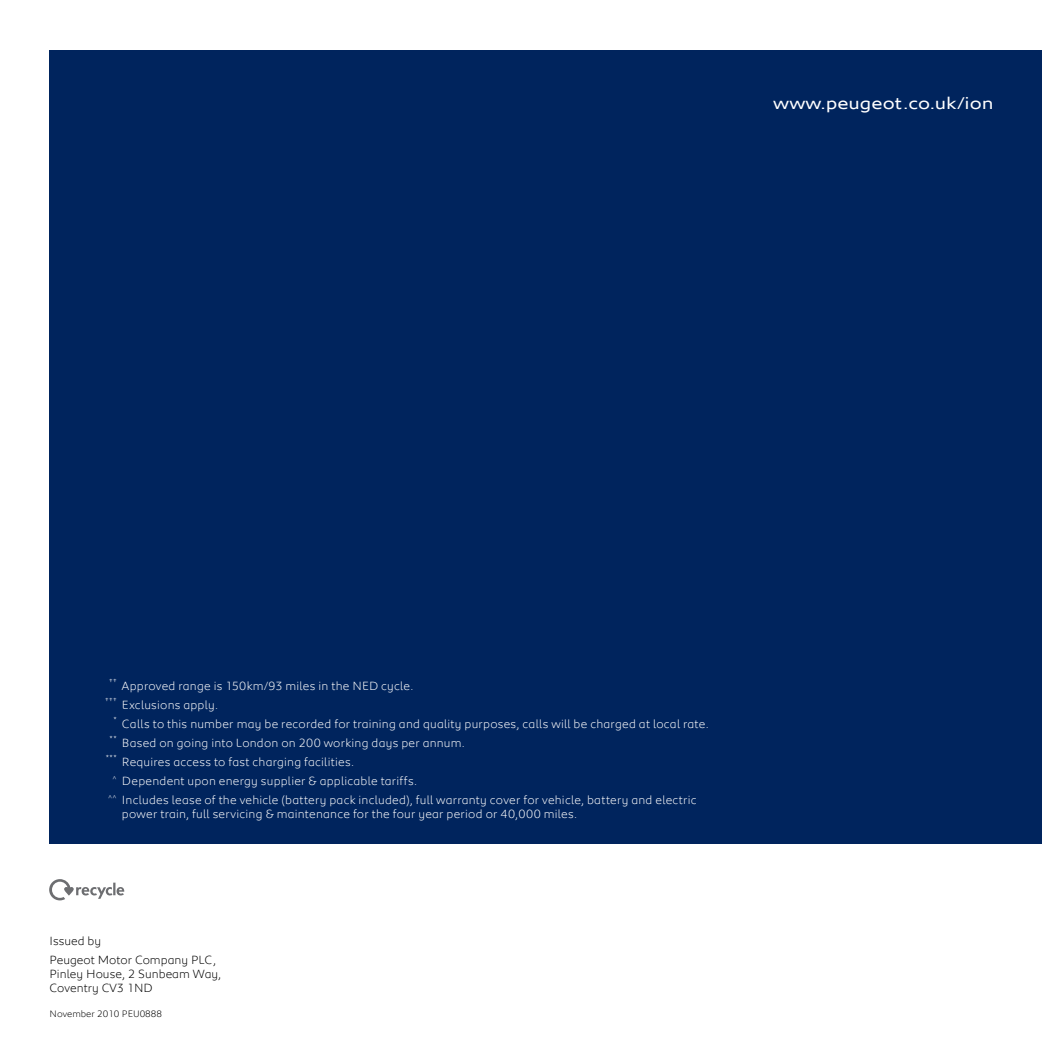
<style>
.page{position:relative;width:1042px;height:1042px;background:#fff}
.page>*{position:absolute;margin:0;border:0;box-sizing:border-box;transform-origin:0 0}
.t1{font:17.5px "Peugeot Expanded";color:#fff}
.t2{font:300 12.25px/18.9px "Peugeot";letter-spacing:.02em;color:#fff}
.t3{font:300 12.25px/18.9px "Peugeot";color:#000}
.t4{font:300 9.62px "Peugeot";color:#000}
</style>
<div class="page">
<div style="left:50px;top:50px;width:992px;height:793px;background:#00245d"></div>
<svg style="left:49px;top:879px;width:75px;height:21px"></svg>
<h1 class="t1" style="left:773px;top:91px;width:222px">www.peugeot.co.uk/ion</h1>
<p class="t2" style="left:105px;top:676px;width:310px;text-indent:4px"><sup>††</sup> Approved range is 150km/93 miles in the NED cycle. <sup>†††</sup> Exclusions apply.</p>
<p class="t2" style="left:113px;top:714px;width:597px"><sup>*</sup> Calls to this number may be recorded for training and quality purposes, calls will be charged at local rate.</p>
<p class="t2" style="left:110px;top:733px;width:357px"><sup>**</sup> Based on going into London on 200 working days per annum.</p>
<p class="t2" style="left:106px;top:752px;width:250px"><sup>***</sup> Requires access to fast charging facilities.</p>
<p class="t2" style="left:113px;top:771px;width:306px"><sup>^</sup> Dependent upon energy supplier &amp; applicable tariffs.</p>
<p class="t2" style="left:108px;top:790px;width:590px"><sup>^^</sup> Includes lease of the vehicle (battery pack included), full warranty cover for vehicle, battery and electric</p>
<p class="t2" style="left:122px;top:804px;width:456px">power train, full servicing &amp; maintenance for the four year period or 40,000 miles.</p>
<p class="t3" style="left:50px;top:930px;width:168px">Issued by<br>Peugeot Motor Company PLC,</p>
<p class="t3" style="left:50px;top:966px;width:173px;line-height:14px">Pinley House, 2 Sunbeam Way,<br>Coventry CV3 1ND</p>
<p class="t4" style="left:50px;top:1007px;width:114px">November 2010 PEU0888</p>
</div>
